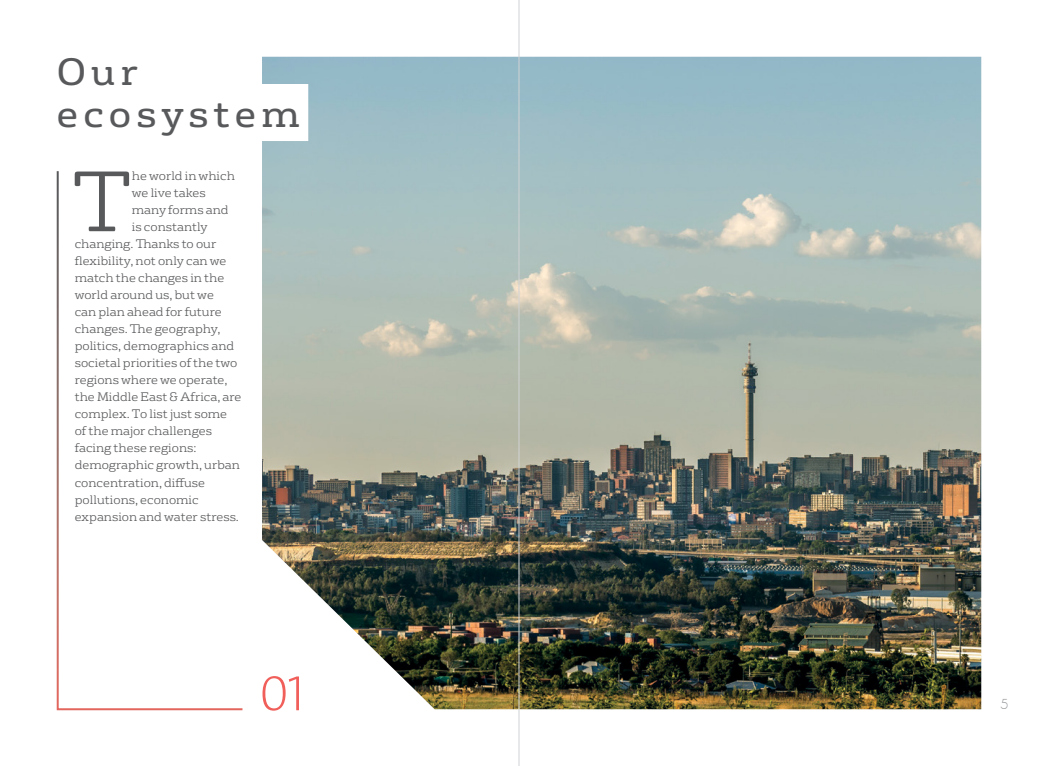
<style>
.page{position:relative;width:1038px;height:766px;background:#fff}
.page>*{position:absolute;margin:0;border:0;box-sizing:border-box;transform-origin:0 0}
.t1{font:300 82.8px "FS Rufus";color:#58595b}
.t2{font:50px "The Sans Veolia W2 Ex Lig";color:#f15f5b}
.t3{font:37px/42px "FS Rufus";letter-spacing:.14em;color:#58595b}
.t4{font:300 14px "Geosans";color:#939598}
.t5{font:300 12px "FS Rufus";color:#58595b}
</style>
<div class="page">
<svg style="left:56px;top:171px;width:187px;height:540px"></svg>
<img style="left:262px;top:57px;width:719px;height:652px">
<div style="left:57px;top:84px;width:251px;height:57px;background:#fff"></div>
<hr style="left:518px;top:0;width:1px;height:765px;background:#d1d3d4">
<h3 class="t3" style="left:57px;top:48px;width:244px">Our ecosystem</h3>
<h1 class="t1" style="left:72px;top:136px;width:61px">T</h1>
<p class="t5" style="left:132px;top:166px;width:104px">he world in which</p>
<p class="t5" style="left:132px;top:183px;width:75px">we live takes</p>
<p class="t5" style="left:132px;top:200px;width:98px">many forms and</p>
<p class="t5" style="left:132px;top:217px;width:77px">is constantly</p>
<p class="t5" style="left:75px;top:234px;width:143px">changing. Thanks to our</p>
<p class="t5" style="left:75px;top:251px;width:153px">flexibility, not only can we</p>
<p class="t5" style="left:75px;top:268px;width:151px">match the changes in the</p>
<p class="t5" style="left:75px;top:285px;width:141px">world around us, but we</p>
<p class="t5" style="left:75px;top:302px;width:148px">can plan ahead for future</p>
<p class="t5" style="left:75px;top:319px;width:147px">changes. The geography,</p>
<p class="t5" style="left:75px;top:336px;width:161px">politics, demographics and</p>
<p class="t5" style="left:75px;top:353px;width:164px">societal priorities of the two</p>
<p class="t5" style="left:75px;top:370px;width:154px">regions where we operate,</p>
<p class="t5" style="left:75px;top:387px;width:168px">the Middle East &amp; Africa, are</p>
<p class="t5" style="left:75px;top:404px;width:154px">complex. To list just some</p>
<p class="t5" style="left:75px;top:421px;width:139px">of the major challenges</p>
<p class="t5" style="left:75px;top:438px;width:123px">facing these regions:</p>
<p class="t5" style="left:75px;top:455px;width:167px">demographic growth, urban</p>
<p class="t5" style="left:75px;top:472px;width:132px">concentration, diffuse</p>
<p class="t5" style="left:75px;top:489px;width:125px">pollutions, economic</p>
<p class="t5" style="left:75px;top:506px;width:166px">expansion and water stress.</p>
<h2 class="t2" style="left:259px;top:660px;width:46px">01</h2>
<p class="t4" style="left:1000px;top:696px;width:9px">5</p>
</div>
